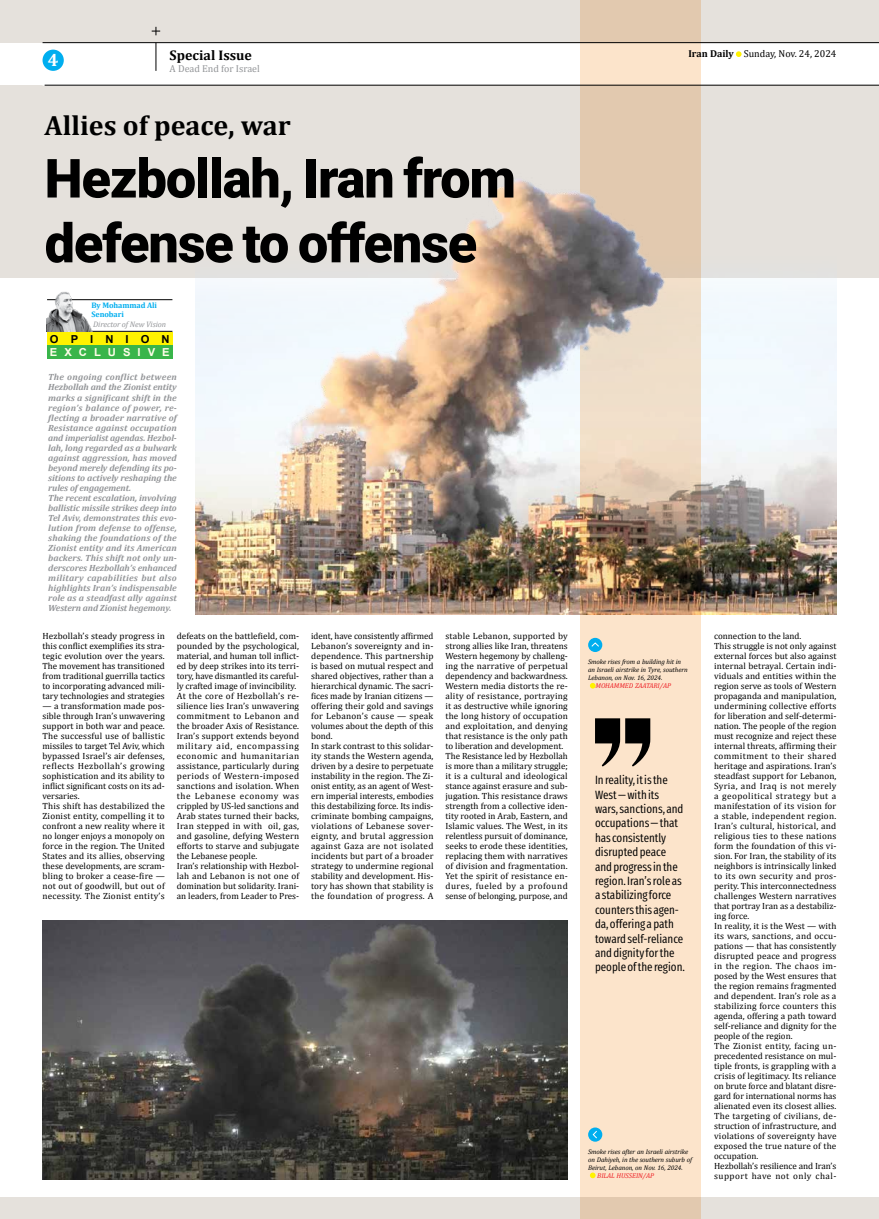
<style>
.page{position:relative;width:879px;height:1219px;background:#fff}
.page>*{position:absolute;margin:0;border:0;box-sizing:border-box;transform-origin:0 0}
.t1{font:900 54px/64.8px "Roboto";letter-spacing:-.02em;color:#000}
.t2{font:700 28px "Cambria";color:#000}
.t3{font:700 18px "Cambria";color:#fff}
.t4{font:700 14px "Cambria";color:#000}
.t5{font:12px/14.4px "Fira Sans Compressed";color:#000}
.t6{font:700 11px "Arial";letter-spacing:.625em;color:#fffde9}
.t7{font:700 11px "Arial";letter-spacing:1.075em;color:#000}
.t8{font:10px "Cambria";color:#000}
.t9{font:10px "Cambria";color:#939598}
.t10{font:9px/10px "Cambria";letter-spacing:.005em;color:#000}
.t11{font:italic 700 9px/10px "Cambria";color:#939598}
.t12{font:700 8px/9.1px "Cambria";letter-spacing:-.01em;color:#00aeef}
.t13{font:italic 8px "Cambria";letter-spacing:-.01em;color:#939598}
.t14{font:italic 7px "Cambria";letter-spacing:-.01em;color:#ed1d24}
.t15{font:italic 6.8px/8px "Cambria";letter-spacing:-.01em;color:#000}
.s1{font-weight:700}
</style>
<div class="page">
<div style="left:0;top:85px;width:879px;height:192px;background:#e5e1dc"></div>
<div style="left:0;top:0;width:879px;height:43px;background:#e5e1dc"></div>
<div style="left:0;top:1198px;width:879px;height:21px;background:#e5e1dc"></div>
<svg style="left:736px;top:51px;width:5px;height:6px"></svg>
<div style="left:43px;top:50px;width:21px;height:21px;background:#00aeef;border-radius:50%"></div>
<hr style="left:43px;top:85px;width:127px;height:1px;background:#fff">
<hr style="left:43px;top:42px;width:836px;height:1px;background:#000">
<hr style="left:45px;top:85px;width:834px;height:1px;background:#000">
<svg style="left:156px;top:43px;width:1px;height:28px"></svg>
<hr style="left:47px;top:331px;width:125px;height:1px;background:#000">
<hr style="left:47px;top:299px;width:125px;height:1px;background:#000">
<img style="left:47px;top:292px;width:45px;height:39px">
<div style="left:47px;top:332px;width:126px;height:13px;background:#fff200"></div>
<div style="left:47px;top:345px;width:126px;height:14px;background:#39b54a"></div>
<img style="left:43px;top:920px;width:525px;height:259px">
<svg style="left:580px;top:0;width:121px;height:1219px;background:#f6dec4"></svg>
<svg style="left:590px;top:683px;width:5px;height:6px"></svg>
<div style="left:588px;top:638px;width:14px;height:14px;background:#00aeef;border-radius:50%"></div>
<svg style="left:591px;top:642px;width:8px;height:5px"></svg>
<svg style="left:590px;top:1172px;width:5px;height:6px"></svg>
<div style="left:588px;top:1127px;width:14px;height:15px;background:#00aeef;border-radius:50%"></div>
<svg style="left:592px;top:1131px;width:5px;height:8px"></svg>
<img style="left:165px;top:166px;width:671px;height:448px">
<svg style="left:595px;top:718px;width:55px;height:49px;background:#6e6358"></svg>
<svg style="left:152px;top:27px;width:8px;height:8px"></svg>
<h3 class="t3" style="left:48px;top:47px;width:12px">4</h3>
<h3 class="t4" style="left:170px;top:45px;width:84px">Special Issue</h3>
<p class="t9" style="left:170px;top:62px;width:92px">A Dead End for Israel</p>
<h2 class="t2" style="left:45px;top:106px;width:247px">Allies of peace, war</h2>
<h1 class="t1" style="left:45px;top:144px;width:473px">Hezbollah, Iran from defense to offense</h1>
<p class="t12" style="left:91px;top:301px;width:67px">By Mohammad Ali<br>Senobari</p>
<p class="t7" style="left:50px;top:331px;width:121px">OPINION</p>
<p class="t6" style="left:50px;top:345px;width:121px">EXCLUSIVE</p>
<p class="t11" style="left:48px;top:372px;width:130px">The ongoing conflict between<br>Hezbollah and the Zionist entity marks a significant shift in the region’s balance of power, re&shy;flecting a broader narrative of<br>Resistance against occupation and imperialist agendas. Hezbol&shy;lah, long regarded as a bulwark against aggression, has moved beyond merely defending its po&shy;sitions to actively reshaping the rules of engagement.<br>The recent escalation, involving ballistic missile strikes deep into<br>Tel Aviv, demonstrates this evo&shy;lution from defense to offense, shaking the foundations of the<br>Zionist entity and its American backers. This shift not only un&shy;derscores Hezbollah’s enhanced military capabilities but also highlights Iran’s indispensable role as a steadfast ally against<br>Western and Zionist hegemony.</p>
<p class="t13" style="left:93px;top:318px;width:74px">Director of New Vision</p>
<p class="t8" style="left:688px;top:48px;width:149px"><span class="s1">Iran Daily</span> Sunday, Nov. 24, 2024</p>
<p class="t10" style="left:43px;top:631px;width:124px;text-align:justify">Hezbollah’s steady progress in this conflict exemplifies its stra&shy;tegic evolution over the years.<br>The movement has transitioned from traditional guerrilla tactics to incorporating advanced mili&shy;tary technologies and strategies</p>
<p class="t10" style="left:43px;top:701px;width:124px">— a transformation made pos&shy;sible through Iran’s unwavering support in both war and peace.<br>The successful use of ballistic missiles to target Tel Aviv, which bypassed Israel’s air defenses, reflects Hezbollah’s growing sophistication and its ability to inflict significant costs on its ad&shy;versaries.<br>This shift has destabilized the<br>Zionist entity, compelling it to confront a new reality where it no longer enjoys a monopoly on force in the region. The United<br>States and its allies, observing these developments, are scram&shy;bling to broker a cease-fire — not out of goodwill, but out of necessity. The Zionist entity’s</p>
<p class="t10" style="left:177px;top:631px;width:124px">defeats on the battlefield, com&shy;pounded by the psychological, material, and human toll inflict&shy;ed by deep strikes into its terri&shy;tory, have dismantled its careful&shy;ly crafted image of invincibility.<br>At the core of Hezbollah’s re&shy;silience lies Iran’s unwavering commitment to Lebanon and the broader Axis of Resistance.<br>Iran’s support extends beyond military aid, encompassing economic and humanitarian assistance, particularly during periods of Western-imposed sanctions and isolation. When the Lebanese economy was crippled by US-led sanctions and<br>Arab states turned their backs,<br>Iran stepped in with oil, gas, and gasoline, defying Western efforts to starve and subjugate the Lebanese people.<br>Iran’s relationship with Hezbol&shy;lah and Lebanon is not one of domination but solidarity. Irani&shy;an leaders, from Leader to Pres-</p>
<p class="t10" style="left:311px;top:631px;width:124px">ident, have consistently affirmed<br>Lebanon’s sovereignty and in&shy;dependence. This partnership is based on mutual respect and shared objectives, rather than a hierarchical dynamic. The sacri&shy;fices made by Iranian citizens — offering their gold and savings for Lebanon’s cause — speak volumes about the depth of this bond.<br>In stark contrast to this solidar&shy;ity stands the Western agenda, driven by a desire to perpetuate instability in the region. The Zi&shy;onist entity, as an agent of West&shy;ern imperial interests, embodies this destabilizing force. Its indis&shy;criminate bombing campaigns, violations of Lebanese sover&shy;eignty, and brutal aggression against Gaza are not isolated incidents but part of a broader strategy to undermine regional stability and development. His&shy;tory has shown that stability is the foundation of progress. A</p>
<p class="t10" style="left:445px;top:631px;width:124px">stable Lebanon, supported by strong allies like Iran, threatens<br>Western hegemony by challeng&shy;ing the narrative of perpetual dependency and backwardness.<br>Western media distorts the re&shy;ality of resistance, portraying it as destructive while ignoring the long history of occupation and exploitation, and denying that resistance is the only path to liberation and development.<br>The Resistance led by Hezbollah is more than a military struggle; it is a cultural and ideological stance against erasure and sub&shy;jugation. This resistance draws strength from a collective iden&shy;tity rooted in Arab, Eastern, and<br>Islamic values. The West, in its relentless pursuit of dominance, seeks to erode these identities, replacing them with narratives of division and fragmentation.<br>Yet the spirit of resistance en&shy;dures, fueled by a profound sense of belonging, purpose, and</p>
<p class="t10" style="left:714px;top:631px;width:124px">connection to the land.<br>This struggle is not only against external forces but also against internal betrayal. Certain indi&shy;viduals and entities within the region serve as tools of Western propaganda and manipulation, undermining collective efforts for liberation and self-determi&shy;nation. The people of the region must recognize and reject these internal threats, affirming their commitment to their shared heritage and aspirations. Iran’s steadfast support for Lebanon,<br>Syria, and Iraq is not merely a geopolitical strategy but a manifestation of its vision for a stable, independent region.<br>Iran’s cultural, historical, and religious ties to these nations form the foundation of this vi&shy;sion. For Iran, the stability of its neighbors is intrinsically linked to its own security and pros&shy;perity. This interconnectedness challenges Western narratives that portray Iran as a destabiliz&shy;ing force.<br>In reality, it is the West — with its wars, sanctions, and occu&shy;pations — that has consistently disrupted peace and progress in the region. The chaos im&shy;posed by the West ensures that the region remains fragmented and dependent. Iran’s role as a stabilizing force counters this agenda, offering a path toward self-reliance and dignity for the people of the region.<br>The Zionist entity, facing un&shy;precedented resistance on mul&shy;tiple fronts, is grappling with a crisis of legitimacy. Its reliance on brute force and blatant disre&shy;gard for international norms has alienated even its closest allies.<br>The targeting of civilians, de&shy;struction of infrastructure, and violations of sovereignty have exposed the true nature of the occupation.<br>Hezbollah’s resilience and Iran’s support have not only chal-</p>
<p class="t15" style="left:588px;top:658px;width:101px">Smoke rises from a building hit in an Israeli airstrike in Tyre, southern<br>Lebanon, on Nov. 16, 2024.</p>
<p class="t14" style="left:595px;top:681px;width:77px">MOHAMMED ZAATARI/AP</p>
<p class="t5" style="left:595px;top:772px;width:91px">In reality, it is the<br>West — with its wars, sanctions, and occupations — that has consistently disrupted peace and progress in the region. Iran’s role as a stabilizing force counters this agen&shy;da, offering a path toward self-reliance and dignity for the people of the region.</p>
<p class="t15" style="left:588px;top:1147px;width:105px">Smoke rises after an Israeli airstrike on Dahiyeh, in the southern suburb of<br>Beirut, Lebanon, on Nov. 16, 2024.</p>
<p class="t14" style="left:597px;top:1171px;width:58px">BILAL HUSSEIN/AP</p>
</div>
